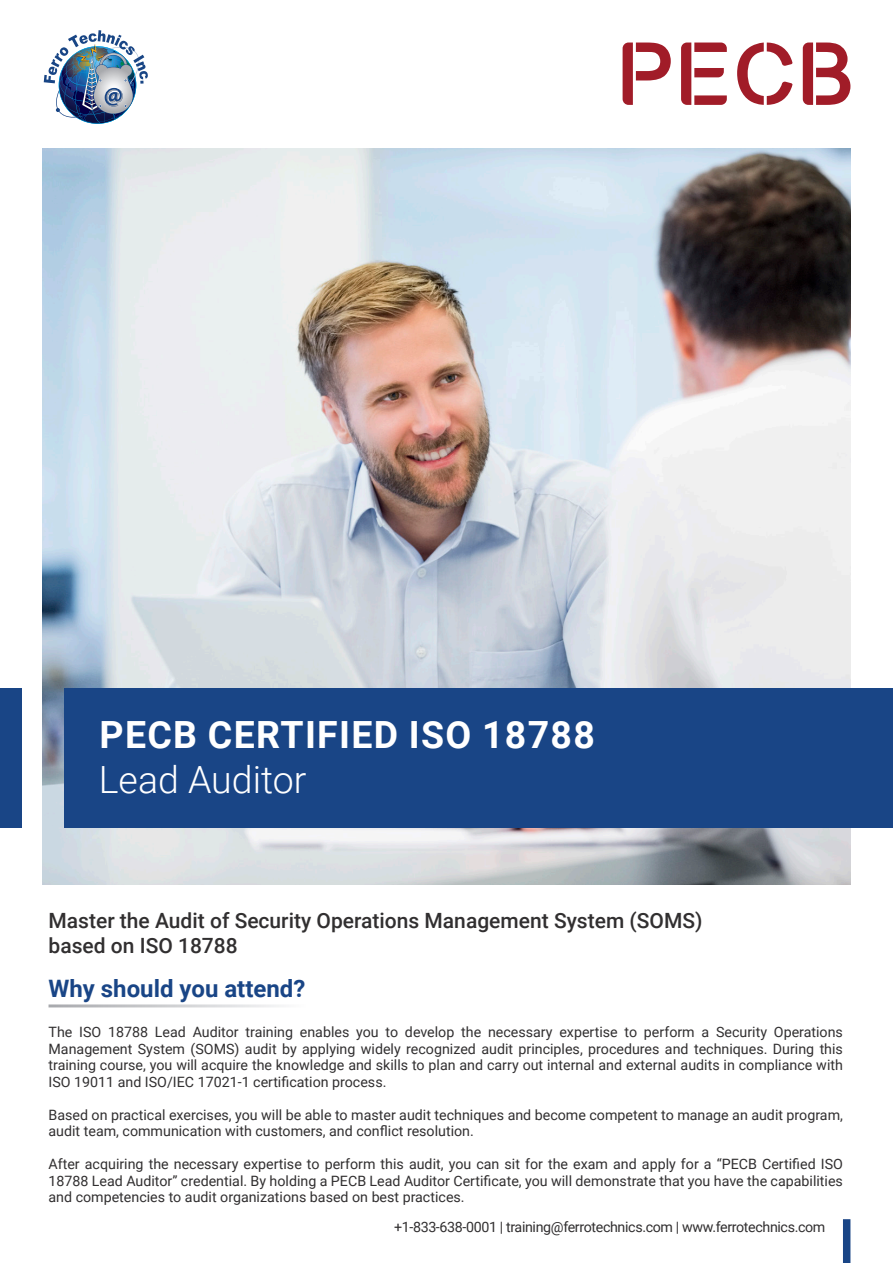
<style>
.page{position:relative;width:893px;height:1263px;background:#fff}
.page>*{position:absolute;margin:0;border:0;box-sizing:border-box;transform-origin:0 0}
.t1{font:700 37.5px "Roboto";letter-spacing:.035em;color:#fff}
.t2{font:300 37.5px "Roboto";color:#fff}
.t3{font:700 24px "Roboto";color:#194586}
.t4{font:500 21px/25.2px "Roboto";color:#312f30}
.Bullet_Points{font:14.25px/16.5px "Roboto";color:#312f30;text-align:justify}
.Bullet_Points-2{font:14.25px "Roboto";letter-spacing:-.025em;color:#312f30}
</style>
<div class="page">
<img style="left:43px;top:149px;width:807px;height:735px">
<div style="left:843px;top:1219px;width:7px;height:44px;background:#194586"></div>
<div style="left:65px;top:688px;width:828px;height:139px;background:#194586"></div>
<div style="left:0;top:688px;width:21px;height:139px;background:#194586"></div>
<svg style="left:623px;top:43px;width:48px;height:62px"></svg>
<svg style="left:681px;top:43px;width:46px;height:62px"></svg>
<svg style="left:737px;top:43px;width:55px;height:62px"></svg>
<svg style="left:803px;top:43px;width:47px;height:62px"></svg>
<img style="left:44px;top:30px;width:104px;height:94px">
<p class="t1" style="left:100px;top:709px;width:497px">PECB CERTIFIED ISO 18788</p>
<p class="t2" style="left:99px;top:754px;width:209px">Lead Auditor</p>
<p class="t4" style="left:49px;top:907px;width:655px">Master the Audit of Security Operations Management System (SOMS) based on ISO 18788</p>
<p class="t3" style="left:49px;top:972px;width:258px">Why should you attend?</p>
<p class="Bullet_Points" style="left:49px;top:1023px;width:796px">The ISO 18788 Lead Auditor training enables you to develop the necessary expertise to perform a Security Operations Management System (SOMS) audit by applying widely recognized audit principles, procedures and techniques. During this training course, you will acquire the knowledge and skills to plan and carry out internal and external audits in compliance with ISO 19011 and ISO/IEC 17021-1 certification process.</p>
<p class="Bullet_Points" style="left:49px;top:1106px;width:796px">Based on practical exercises, you will be able to master audit techniques and become competent to manage an audit program, audit team, communication with customers, and conflict resolution.</p>
<p class="Bullet_Points" style="left:49px;top:1155px;width:796px">After acquiring the necessary expertise to perform this audit, you can sit for the exam and apply for a “PECB Certified ISO 18788 Lead Auditor” credential. By holding a PECB Lead Auditor Certificate, you will demonstrate that you have the capabilities and competencies to audit organizations based on best practices.</p>
<p class="Bullet_Points-2" style="left:394px;top:1217px;width:433px">+1-833-638-0001 | training@ferrotechnics.com | www.ferrotechnics.com</p>
</div>
